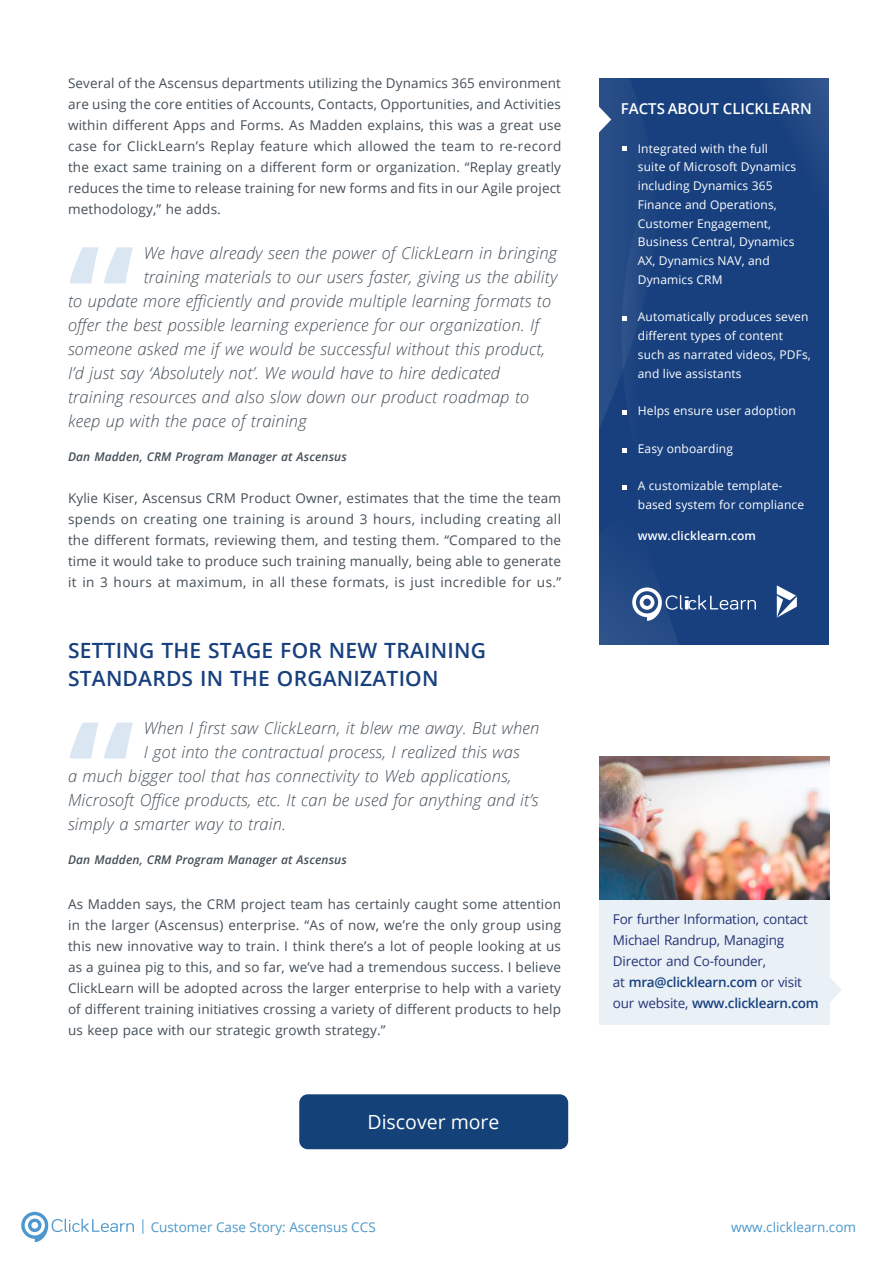
<style>
.page{position:relative;width:893px;height:1263px;background:#fff}
.page>*{position:absolute;margin:0;border:0;box-sizing:border-box;transform-origin:0 0}
.t1{font:600 21px/28.5px "Open Sans";letter-spacing:.01em;color:#18407e}
.t2{font:19.5px "Open Sans";color:#fff}
.t3{font:italic 300 16.5px "Open Sans";letter-spacing:.01em;color:#444f57}
.t4{font:600 15px "Open Sans";color:#fff}
.t5{font:13.5px/21px "Open Sans";letter-spacing:.01em;color:#444f57;text-align:justify}
.t6{font:13.5px/21px "Open Sans";letter-spacing:-.02em;color:#273477}
.t7{font:13.5px "Open Sans";color:#4b97cb}
.t8{font:12px/18.8px "Open Sans";letter-spacing:.01em;color:#fff}
.t9{font:italic 600 12px "Open Sans";letter-spacing:.01em;color:#444f57}
.t10{font:600 12px "Open Sans";letter-spacing:.01em;color:#fff}
.s1{font-weight:600;color:#18407e}
</style>
<div class="page">
<svg style="left:21px;top:1212px;width:113px;height:30px"></svg>
<svg style="left:142px;top:1220px;width:1px;height:13px"></svg>
<img style="left:600px;top:78px;width:229px;height:566px">
<svg style="left:622px;top:146px;width:4px;height:4px"></svg>
<svg style="left:622px;top:316px;width:4px;height:5px"></svg>
<svg style="left:622px;top:410px;width:4px;height:4px"></svg>
<svg style="left:622px;top:448px;width:4px;height:4px"></svg>
<svg style="left:632px;top:587px;width:124px;height:34px;background:#456597"></svg>
<svg style="left:599px;top:101px;width:12px;height:37px"></svg>
<svg style="left:622px;top:485px;width:4px;height:4px"></svg>
<div style="left:600px;top:899px;width:230px;height:126px;background:#e9f1f7"></div>
<svg style="left:830px;top:978px;width:12px;height:24px"></svg>
<img style="left:600px;top:757px;width:229px;height:142px">
<svg style="left:70px;top:247px;width:63px;height:36px"></svg>
<svg style="left:70px;top:722px;width:63px;height:37px"></svg>
<svg style="left:777px;top:585px;width:20px;height:33px"></svg>
<div style="left:299px;top:1094px;width:269px;height:55px;background:#144178;border-radius:9px"></div>
<p class="t5" style="left:68px;top:73px;width:495px">Several of the Ascensus departments utilizing the Dynamics 365 environment are using the core entities of Accounts, Contacts, Opportunities, and Activities within different Apps and Forms. As Madden explains, this was a great use case for ClickLearn’s Replay feature which allowed the team to re-record the exact same training on a different form or organization. “Replay greatly reduces the time to release training for new forms and fits in our Agile project methodology,” he adds.</p>
<p class="t3" style="left:144px;top:242px;width:415px">We have already seen the power of ClickLearn in bringing</p>
<p class="t3" style="left:144px;top:266px;width:415px">training materials to our users faster, giving us the ability</p>
<p class="t3" style="left:68px;top:290px;width:484px">to update more efficiently and provide multiple learning formats to</p>
<p class="t3" style="left:68px;top:314px;width:472px">offer the best possible learning experience for our organization. If</p>
<p class="t3" style="left:68px;top:338px;width:479px">someone asked me if we would be successful without this product,</p>
<p class="t3" style="left:68px;top:362px;width:433px">I’d just say ‘Absolutely not’. We would have to hire dedicated</p>
<p class="t3" style="left:68px;top:386px;width:463px">training resources and also slow down our product roadmap to</p>
<p class="t3" style="left:68px;top:410px;width:240px">keep up with the pace of training</p>
<p class="t9" style="left:68px;top:448px;width:280px">Dan Madden, CRM Program Manager at Ascensus</p>
<p class="t5" style="left:68px;top:487px;width:495px">Kylie Kiser, Ascensus CRM Product Owner, estimates that the time the team spends on creating one training is around 3 hours, including creating all the different formats, reviewing them, and testing them. “Compared to the time it would take to produce such training manually, being able to generate it in 3 hours at maximum, in all these formats, is just incredible for us.”</p>
<h1 class="t1" style="left:68px;top:635px;width:419px">SETTING THE STAGE FOR NEW TRAINING<br>STANDARDS IN THE ORGANIZATION</h1>
<p class="t3" style="left:144px;top:717px;width:397px">When I first saw ClickLearn, it blew me away. But when</p>
<p class="t3" style="left:144px;top:741px;width:378px">I got into the contractual process, I realized this was</p>
<p class="t3" style="left:68px;top:765px;width:445px">a much bigger tool that has connectivity to Web applications,</p>
<p class="t3" style="left:68px;top:789px;width:472px">Microsoft Office products, etc. It can be used for anything and it’s</p>
<p class="t3" style="left:68px;top:813px;width:220px">simply a smarter way to train.</p>
<p class="t9" style="left:68px;top:851px;width:280px">Dan Madden, CRM Program Manager at Ascensus</p>
<p class="t5" style="left:68px;top:893px;width:495px">As Madden says, the CRM project team has certainly caught some attention in the larger (Ascensus) enterprise. “As of now, we’re the only group using this new innovative way to train. I think there’s a lot of people looking at us as a guinea pig to this, and so far, we’ve had a tremendous success. I believe ClickLearn will be adopted across the larger enterprise to help with a variety of different training initiatives crossing a variety of different products to help us keep pace with our strategic growth strategy.”</p>
<h2 class="t2" style="left:367px;top:1109px;width:134px">Discover more</h2>
<p class="t4" style="left:621px;top:99px;width:193px">FACTS ABOUT CLICKLEARN</p>
<p class="t8" style="left:638px;top:139px;width:160px">Integrated with the full suite of Microsoft Dynamics including Dynamics 365<br>Finance and Operations,<br>Customer Engagement,<br>Business Central, Dynamics<br>AX, Dynamics NAV, and<br>Dynamics CRM</p>
<p class="t8" style="left:638px;top:307px;width:174px">Automatically produces seven different types of content such as narrated videos, PDFs, and live assistants</p>
<p class="t8" style="left:638px;top:401px;width:160px">Helps ensure user adoption</p>
<p class="t8" style="left:638px;top:439px;width:97px">Easy onboarding</p>
<p class="t8" style="left:638px;top:476px;width:168px">A customizable template&shy;based system for compliance</p>
<p class="t10" style="left:638px;top:528px;width:120px">www.clicklearn.com</p>
<p class="t6" style="left:613px;top:909px;width:207px">For further Information, contact<br>Michael Randrup, Managing<br>Director and Co-founder,<br>at <span class="s1">mra@clicklearn.com</span> or visit our website, <span class="s1">www.clicklearn.com</span></p>
<p class="t7" style="left:151px;top:1217px;width:227px">Customer Case Story: Ascensus CCS</p>
<p class="t7" style="left:731px;top:1217px;width:126px">www.clicklearn.com</p>
</div>
